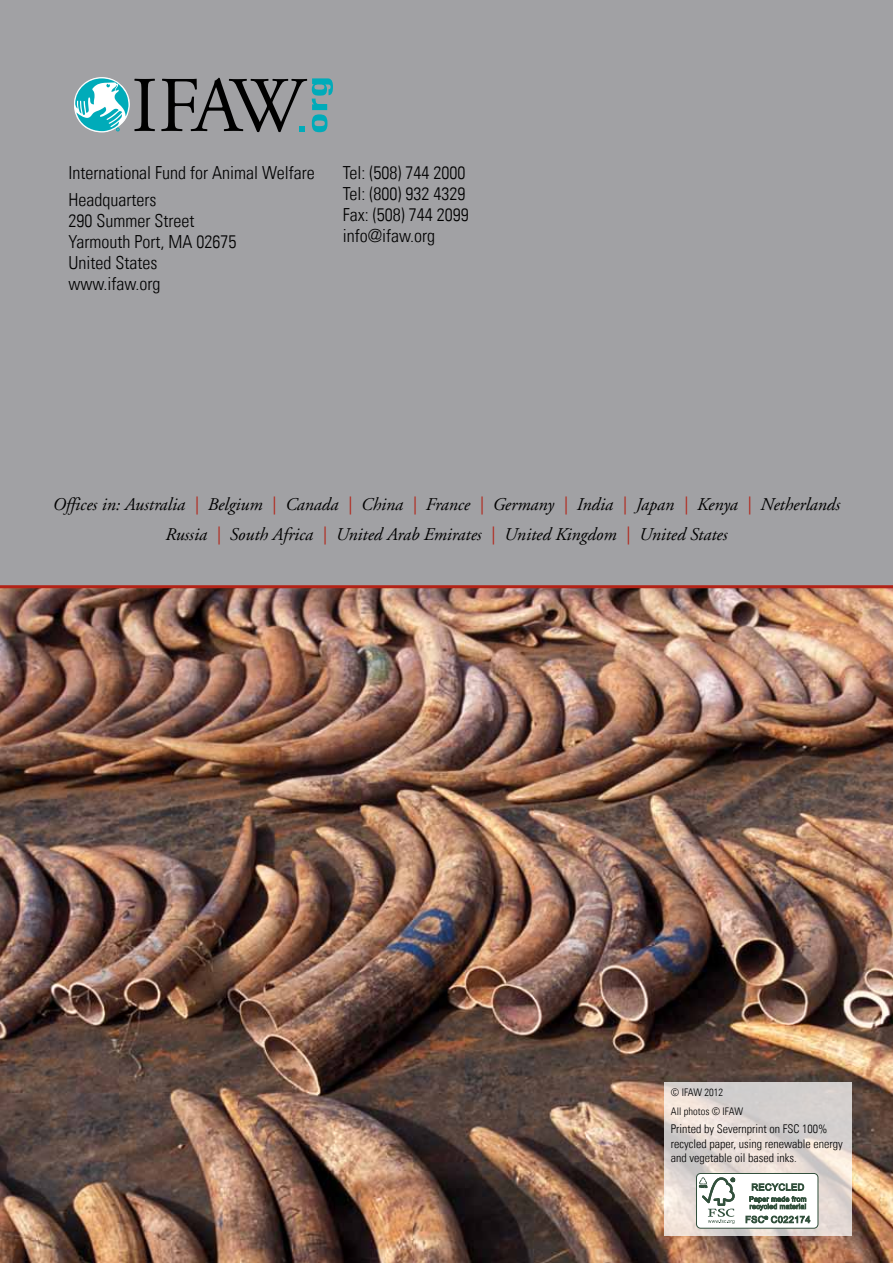
<style>
.page{position:relative;width:893px;height:1263px;background:#fff}
.page>*{position:absolute;margin:0;border:0;box-sizing:border-box;transform-origin:0 0}
.t1{font:300 condensed 18px/21px "Univers";color:#000}
.t2{font:italic 18px/30px "Adobe Garamond";color:#000;text-align:center}
.t3{font:300 condensed 12px/14.4px "Univers";color:#000}
.t4{font:300 condensed 10.5px/18.6px "Univers";color:#000}
.s1{color:#b32317}
</style>
<div class="page">
<img style="left:0;top:588px;width:893px;height:675px">
<div style="left:0;top:0;width:893px;height:586px;background:#a1a1a4"></div>
<svg style="left:161px;top:78px;width:172px;height:54px"></svg>
<svg style="left:74px;top:77px;width:81px;height:55px"></svg>
<svg style="left:664px;top:1083px;width:188px;height:153px;background:#ded6d1"></svg>
<div style="left:696px;top:1173px;width:122px;height:55px;background:#fff;border-radius:4px"></div>
<div style="left:696px;top:1173px;width:122px;height:55px;border:1px solid #32503c;border-radius:4px"></div>
<svg style="left:699px;top:1177px;width:36px;height:47px"></svg>
<svg style="left:749px;top:1183px;width:57px;height:27px"></svg>
<svg style="left:746px;top:1216px;width:64px;height:7px"></svg>
<hr style="left:0;top:585px;width:893px;height:3px;background:#b32317">
<p class="t1" style="left:68px;top:159px;width:248px;line-height:27px">International Fund for Animal Welfare<br>Headquarters</p>
<p class="t1" style="left:68px;top:210px;width:169px">290 Summer Street<br>Yarmouth Port, MA 02675<br>United States www.ifaw.org</p>
<p class="t1" style="left:343px;top:162px;width:127px">Tel: (508) 744 2000<br>Tel: (800) 932 4329<br>Fax: (508) 744 2099 info@ifaw.org</p>
<p class="t2" style="left:53px;top:489px;width:789px">Offices in: Australia <span class="s1">|</span> Belgium <span class="s1">|</span> Canada <span class="s1">|</span> China <span class="s1">|</span> France <span class="s1">|</span> Germany <span class="s1">|</span> India <span class="s1">|</span> Japan <span class="s1">|</span> Kenya <span class="s1">|</span> Netherlands<br>Russia <span class="s1">|</span> South Africa <span class="s1">|</span> United Arab Emirates <span class="s1">|</span> United Kingdom <span class="s1">|</span> United States</p>
<p class="t4" style="left:671px;top:1083px;width:74px">© IFAW 2012<br>All photos © IFAW</p>
<p class="t3" style="left:671px;top:1122px;width:173px">Printed by Severnprint on FSC 100% recycled paper, using renewable energy and vegetable oil based inks.</p>
</div>
